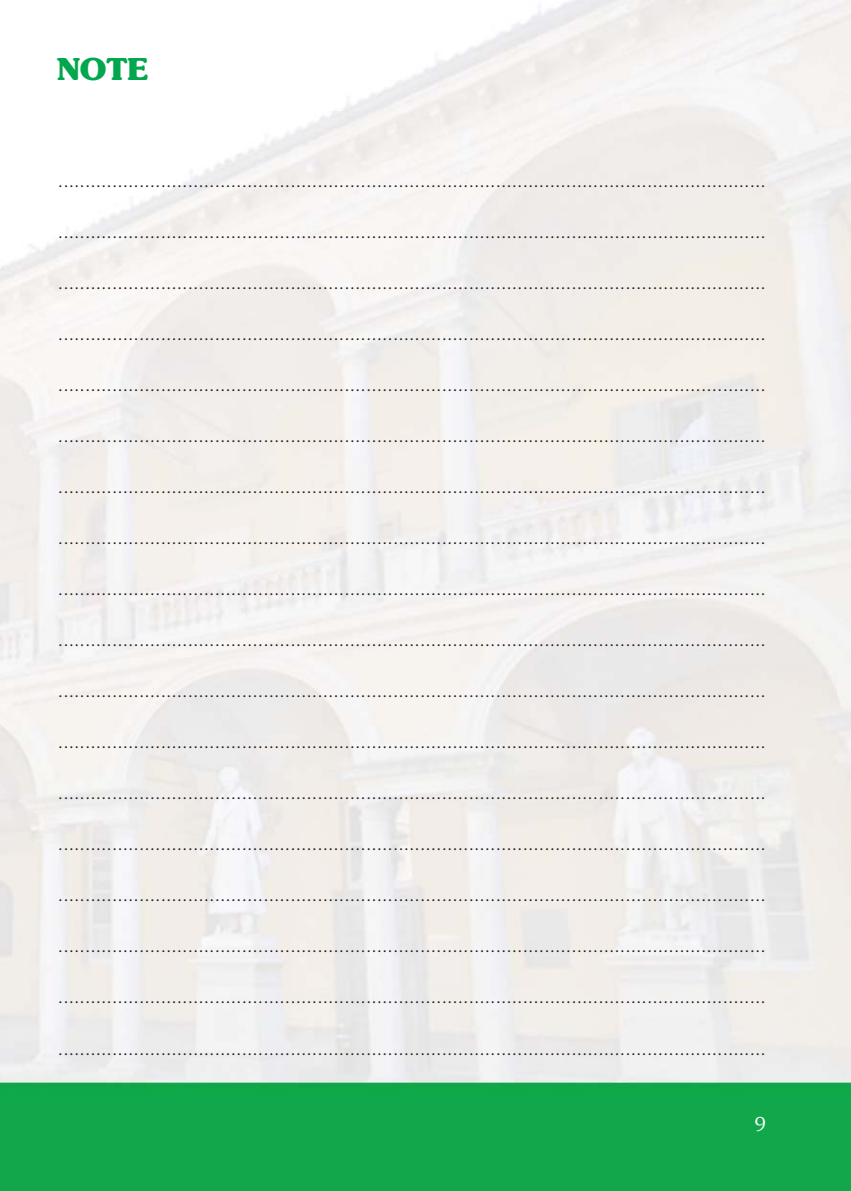
<style>
.page{position:relative;width:851px;height:1191px;background:#fff}
.page>*{position:absolute;margin:0;border:0;box-sizing:border-box;transform-origin:0 0}
.t1{font:700 30px "Souvenir";color:#00a74c}
.t2{font:300 19px "Souvenir";color:#fff}
.t3{font:300 18px "Souvenir";color:#231f20}
</style>
<div class="page">
<img style="left:0;top:0;width:850px;height:1191px">
<h1 class="t1" style="left:57px;top:57px;width:93px">NOTE</h1>
<p class="t3" style="left:58px;top:173px;width:709px">...................................................................................................................................</p>
<p class="t3" style="left:58px;top:224px;width:709px">...................................................................................................................................</p>
<p class="t3" style="left:58px;top:275px;width:709px">...................................................................................................................................</p>
<p class="t3" style="left:58px;top:326px;width:709px">...................................................................................................................................</p>
<p class="t3" style="left:58px;top:377px;width:709px">...................................................................................................................................</p>
<p class="t3" style="left:58px;top:428px;width:709px">...................................................................................................................................</p>
<p class="t3" style="left:58px;top:479px;width:709px">...................................................................................................................................</p>
<p class="t3" style="left:58px;top:530px;width:709px">...................................................................................................................................</p>
<p class="t3" style="left:58px;top:581px;width:709px">...................................................................................................................................</p>
<p class="t3" style="left:58px;top:632px;width:709px">...................................................................................................................................</p>
<p class="t3" style="left:58px;top:683px;width:709px">...................................................................................................................................</p>
<p class="t3" style="left:58px;top:734px;width:709px">...................................................................................................................................</p>
<p class="t3" style="left:58px;top:785px;width:709px">...................................................................................................................................</p>
<p class="t3" style="left:58px;top:836px;width:709px">...................................................................................................................................</p>
<p class="t3" style="left:58px;top:887px;width:709px">...................................................................................................................................</p>
<p class="t3" style="left:58px;top:938px;width:709px">...................................................................................................................................</p>
<p class="t3" style="left:58px;top:989px;width:709px">...................................................................................................................................</p>
<p class="t3" style="left:58px;top:1040px;width:709px">...................................................................................................................................</p>
<p class="t2" style="left:754px;top:1116px;width:13px">9</p>
</div>
